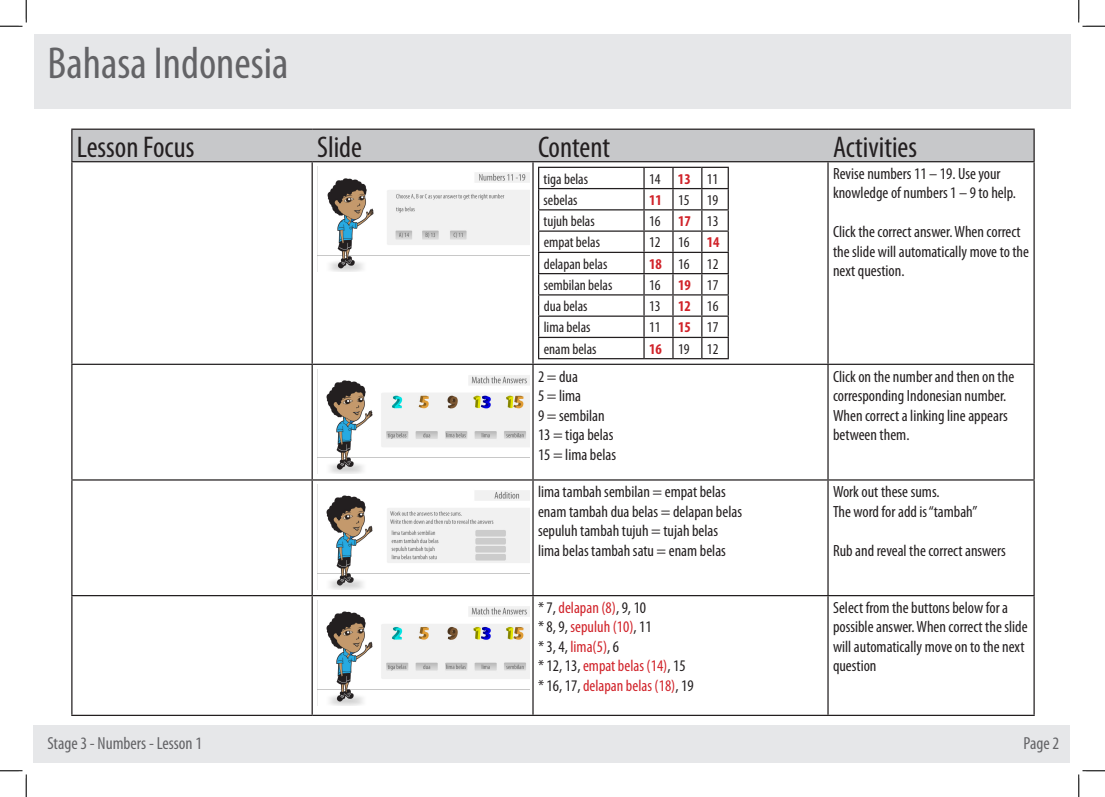
<style>
.page{position:relative;width:1105px;height:797px;background:#fff}
.page>*{position:absolute;margin:0;border:0;box-sizing:border-box;transform-origin:0 0}
.t1{font:condensed 45px "Myriad Pro";color:#636366}
.t2{font:condensed 30px "Myriad Pro";color:#231f20}
.t3{font:condensed 17.5px "Myriad Pro";color:#636366}
.t4{font:condensed 16.25px/19.5px "Myriad Pro";color:#231f20}
.t5{font:condensed 16.25px "Myriad Pro";color:#d1232a}
.t6{font:condensed 15px "Myriad Pro";color:#231f20}
.s1{font-weight:700;color:#d1232a}
.s2{color:#231f20}
.s3{color:#d1232a}
</style>
<div class="page">
<div style="left:35px;top:34px;width:1036px;height:74px;background:#e6e7e9"></div>
<div style="left:33px;top:725px;width:1037px;height:38px;background:#e6e7e9"></div>
<hr style="left:71px;top:162px;width:1px;height:202px;background:#231f20">
<hr style="left:312px;top:162px;width:1px;height:202px;background:#231f20">
<hr style="left:532px;top:162px;width:2px;height:202px;background:#231f20">
<hr style="left:827px;top:162px;width:2px;height:202px;background:#231f20">
<hr style="left:1033px;top:162px;width:2px;height:202px;background:#231f20">
<hr style="left:71px;top:364px;width:241px;height:1px;background:#231f20">
<hr style="left:71px;top:365px;width:1px;height:114px;background:#231f20">
<hr style="left:312px;top:364px;width:221px;height:1px;background:#231f20">
<hr style="left:312px;top:365px;width:1px;height:114px;background:#231f20">
<hr style="left:533px;top:364px;width:295px;height:1px;background:#231f20">
<hr style="left:532px;top:365px;width:2px;height:114px;background:#231f20">
<hr style="left:828px;top:364px;width:207px;height:1px;background:#231f20">
<hr style="left:827px;top:365px;width:2px;height:114px;background:#231f20">
<hr style="left:1033px;top:365px;width:2px;height:114px;background:#231f20">
<hr style="left:71px;top:479px;width:241px;height:1px;background:#231f20">
<hr style="left:71px;top:480px;width:1px;height:115px;background:#231f20">
<hr style="left:312px;top:479px;width:221px;height:1px;background:#231f20">
<hr style="left:312px;top:480px;width:1px;height:115px;background:#231f20">
<hr style="left:533px;top:479px;width:295px;height:1px;background:#231f20">
<hr style="left:532px;top:480px;width:2px;height:115px;background:#231f20">
<hr style="left:828px;top:479px;width:207px;height:1px;background:#231f20">
<hr style="left:827px;top:480px;width:2px;height:115px;background:#231f20">
<hr style="left:1033px;top:480px;width:2px;height:115px;background:#231f20">
<hr style="left:71px;top:595px;width:241px;height:1px;background:#231f20">
<hr style="left:71px;top:596px;width:1px;height:118px;background:#231f20">
<hr style="left:312px;top:595px;width:221px;height:1px;background:#231f20">
<hr style="left:312px;top:596px;width:1px;height:118px;background:#231f20">
<hr style="left:533px;top:595px;width:295px;height:1px;background:#231f20">
<hr style="left:532px;top:596px;width:2px;height:118px;background:#231f20">
<hr style="left:828px;top:595px;width:207px;height:1px;background:#231f20">
<hr style="left:827px;top:596px;width:2px;height:118px;background:#231f20">
<hr style="left:1033px;top:596px;width:2px;height:118px;background:#231f20">
<hr style="left:71px;top:714px;width:241px;height:2px;background:#231f20">
<hr style="left:312px;top:714px;width:221px;height:2px;background:#231f20">
<hr style="left:533px;top:714px;width:295px;height:2px;background:#231f20">
<hr style="left:828px;top:714px;width:207px;height:2px;background:#231f20">
<hr style="left:71px;top:129px;width:241px;height:1px;background:#231f20">
<hr style="left:71px;top:130px;width:1px;height:31px;background:#231f20">
<hr style="left:828px;top:129px;width:207px;height:1px;background:#231f20">
<hr style="left:1033px;top:130px;width:2px;height:31px;background:#231f20">
<hr style="left:71px;top:161px;width:241px;height:1px;background:#231f20">
<hr style="left:828px;top:161px;width:207px;height:1px;background:#231f20">
<svg style="left:72px;top:129px;width:962px;height:230px"></svg>
<img style="left:317px;top:369px;width:213px;height:105px">
<img style="left:317px;top:485px;width:213px;height:104px">
<img style="left:317px;top:600px;width:213px;height:105px">
<svg style="left:0;top:0;width:27px;height:27px"></svg>
<svg style="left:0;top:770px;width:27px;height:27px"></svg>
<svg style="left:1078px;top:0;width:27px;height:27px"></svg>
<svg style="left:1078px;top:770px;width:27px;height:27px"></svg>
<p class="t1" style="left:48px;top:36px;width:243px">Bahasa Indonesia</p>
<p class="t2" style="left:77px;top:129px;width:119px">Lesson Focus</p>
<p class="t2" style="left:317px;top:129px;width:46px">Slide</p>
<p class="t2" style="left:538px;top:129px;width:74px">Content</p>
<p class="t2" style="left:833px;top:129px;width:86px">Activities</p>
<p class="t6" style="left:544px;top:169px;width:46px">tiga belas</p>
<p class="t6" style="left:649px;top:169px;width:71px">14 <span class="s1">13</span> 11</p>
<p class="t6" style="left:544px;top:191px;width:35px">sebelas</p>
<p class="t6" style="left:649px;top:191px;width:71px"><span class="s1">11</span> 15 19</p>
<p class="t6" style="left:544px;top:212px;width:53px">tujuh belas</p>
<p class="t6" style="left:649px;top:212px;width:71px">16 <span class="s1">17</span> 13</p>
<p class="t6" style="left:544px;top:233px;width:58px">empat belas</p>
<p class="t6" style="left:649px;top:233px;width:72px">12 16 <span class="s1">14</span></p>
<p class="t6" style="left:544px;top:255px;width:65px">delapan belas</p>
<p class="t6" style="left:649px;top:255px;width:71px"><span class="s1">18</span> 16 12</p>
<p class="t6" style="left:544px;top:276px;width:70px">sembilan belas</p>
<p class="t6" style="left:649px;top:276px;width:71px">16 <span class="s1">19</span> 17</p>
<p class="t6" style="left:544px;top:297px;width:45px">dua belas</p>
<p class="t6" style="left:649px;top:297px;width:71px">13 <span class="s1">12</span> 16</p>
<p class="t6" style="left:544px;top:318px;width:48px">lima belas</p>
<p class="t6" style="left:649px;top:318px;width:71px">11 <span class="s1">15</span> 17</p>
<p class="t6" style="left:544px;top:340px;width:54px">enam belas</p>
<p class="t6" style="left:649px;top:340px;width:71px"><span class="s1">16</span> 19 12</p>
<p class="t4" style="left:833px;top:164px;width:185px">Revise numbers 11 – 19. Use your knowledge of numbers 1 – 9 to help.</p>
<p class="t4" style="left:833px;top:222px;width:198px">Click the correct answer. When correct the slide will automatically move to the next question.</p>
<p class="t4" style="left:538px;top:366px;width:41px">2 = dua</p>
<p class="t4" style="left:538px;top:386px;width:45px">5 = lima</p>
<p class="t4" style="left:538px;top:405px;width:68px">9 = sembilan</p>
<p class="t4" style="left:538px;top:425px;width:77px">13 = tiga belas</p>
<p class="t4" style="left:538px;top:444px;width:80px">15 = lima belas</p>
<p class="t4" style="left:538px;top:482px;width:206px">lima tambah sembilan = empat belas enam tambah dua belas = delapan belas</p>
<p class="t4" style="left:538px;top:521px;width:182px">sepuluh tambah tujuh = tujah belas</p>
<p class="t4" style="left:538px;top:540px;width:189px">lima belas tambah satu = enam belas</p>
<p class="t5" style="left:538px;top:597px;width:110px"><span class="s2">* 7,</span> delapan (8)<span class="s2">, 9, 10</span></p>
<p class="t5" style="left:538px;top:617px;width:115px"><span class="s2">* 8, 9,</span> sepuluh (10)<span class="s2">, 11</span></p>
<p class="t4" style="left:538px;top:636px;width:83px">* 3, 4, <span class="s3">lima(5)</span>, 6</p>
<p class="t5" style="left:538px;top:656px;width:149px"><span class="s2">* 12, 13,</span> empat belas (14)<span class="s2">, 15</span></p>
<p class="t5" style="left:538px;top:675px;width:157px"><span class="s2">* 16, 17,</span> delapan belas (18)<span class="s2">, 19</span></p>
<p class="t4" style="left:833px;top:366px;width:183px">Click on the number and then on the corresponding Indonesian number.<br>When correct a linking line appears between them.</p>
<p class="t4" style="left:833px;top:482px;width:108px">Work out these sums.</p>
<p class="t4" style="left:833px;top:501px;width:146px">The word for add is “tambah”</p>
<p class="t4" style="left:833px;top:540px;width:174px">Rub and reveal the correct answers</p>
<p class="t4" style="left:833px;top:597px;width:196px">Select from the buttons below for a possible answer. When correct the slide will automatically move on to the next question</p>
<p class="t3" style="left:47px;top:732px;width:156px">Stage 3 - Numbers - Lesson 1</p>
<p class="t3" style="left:1023px;top:732px;width:37px">Page 2</p>
</div>
